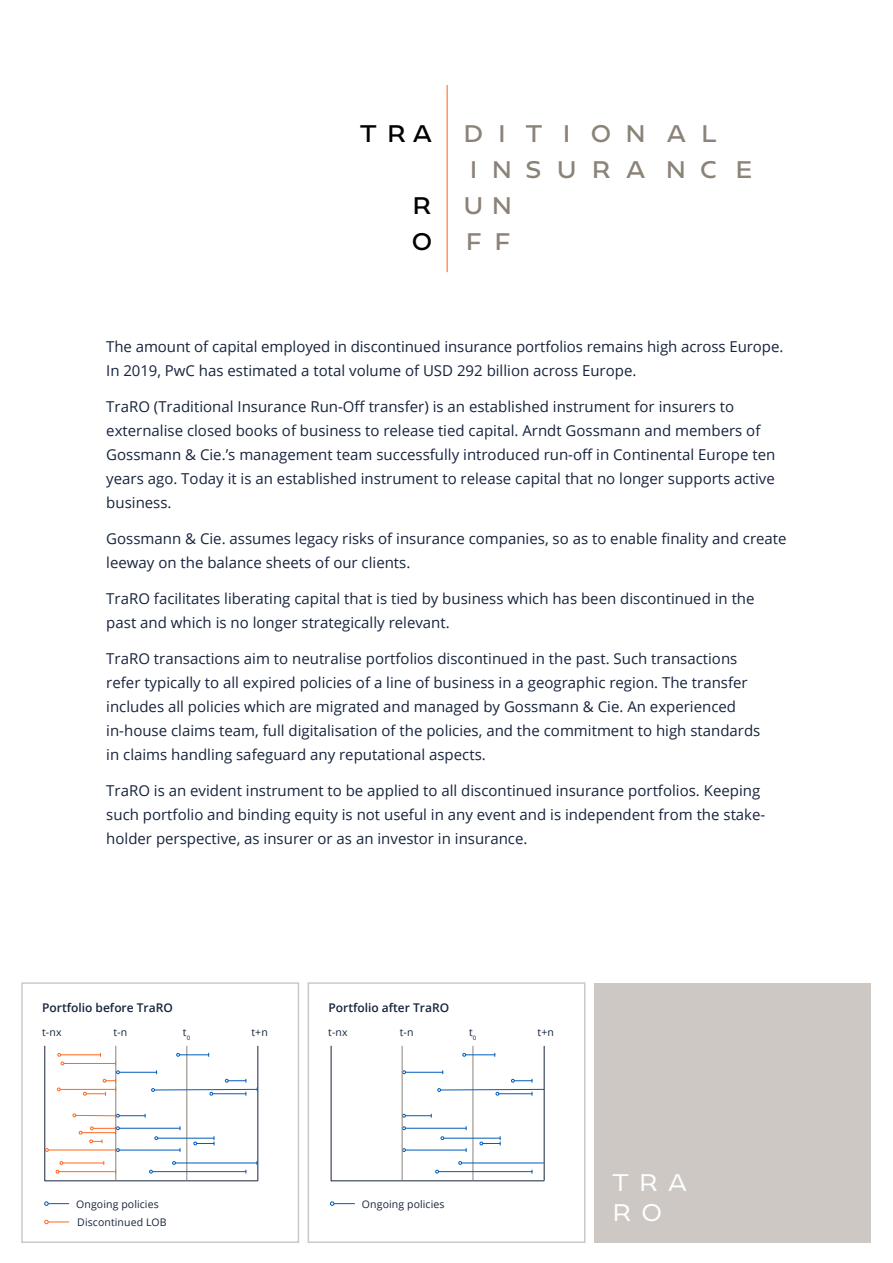
<style>
.page{position:relative;width:893px;height:1263px;background:#fff}
.page>*{position:absolute;margin:0;border:0;box-sizing:border-box;transform-origin:0 0}
.t1{font:21px/36px "Geometrica";letter-spacing:.725em;color:#8b8278}
.t2{font:21px/36px "Geometrica";color:#000}
.t3{font:21px/30px "Geometrica";color:#fff}
.t4{font:15px/24px "Open Sans";color:#17243d}
.t5{font:600 12px "Open Sans";color:#17243d}
.t6{font:10.5px "Open Sans";letter-spacing:.01em;color:#17243d}
.t7{font:6.15px "Open Sans";color:#17243d}
</style>
<div class="page">
<div style="left:21px;top:982px;width:278px;height:261px;border:2px solid #cdc8c4"></div>
<div style="left:308px;top:982px;width:277px;height:261px;border:2px solid #cdc8c4"></div>
<hr style="left:446px;top:85px;width:2px;height:187px;background:#ff864a">
<svg style="left:44px;top:1201px;width:25px;height:5px"></svg>
<svg style="left:330px;top:1201px;width:25px;height:5px"></svg>
<div style="left:595px;top:983px;width:276px;height:259px;background:#cdc8c4"></div>
<svg style="left:403px;top:1114px;width:29px;height:3px"></svg>
<hr style="left:119px;top:1128px;width:61px;height:1px;background:#005cb9">
<hr style="left:405px;top:1128px;width:61px;height:1px;background:#005cb9">
<hr style="left:119px;top:1150px;width:61px;height:1px;background:#005cb9">
<hr style="left:405px;top:1150px;width:61px;height:1px;background:#005cb9">
<svg style="left:403px;top:1148px;width:3px;height:4px"></svg>
<hr style="left:45px;top:1180px;width:213px;height:1px;background:#17243d">
<hr style="left:331px;top:1180px;width:213px;height:1px;background:#17243d">
<hr style="left:116px;top:1046px;width:1px;height:134px;background:#8b8278">
<hr style="left:187px;top:1046px;width:1px;height:134px;background:#8b8278">
<hr style="left:473px;top:1046px;width:1px;height:134px;background:#8b8278">
<hr style="left:45px;top:1046px;width:1px;height:135px;background:#17243d">
<hr style="left:258px;top:1046px;width:1px;height:134px;background:#17243d">
<hr style="left:61px;top:1054px;width:39px;height:1px;background:#ff671d">
<svg style="left:57px;top:1053px;width:4px;height:3px"></svg>
<hr style="left:76px;top:1115px;width:40px;height:1px;background:#ff671d">
<svg style="left:115px;top:1114px;width:31px;height:3px"></svg>
<hr style="left:64px;top:1063px;width:52px;height:1px;background:#ff671d">
<hr style="left:60px;top:1089px;width:56px;height:1px;background:#ff671d">
<hr style="left:82px;top:1132px;width:34px;height:1px;background:#ff671d">
<svg style="left:83px;top:1092px;width:23px;height:3px"></svg>
<hr style="left:63px;top:1162px;width:41px;height:1px;background:#ff671d">
<hr style="left:48px;top:1150px;width:68px;height:1px;background:#ff671d">
<svg style="left:45px;top:1148px;width:4px;height:4px"></svg>
<svg style="left:89px;top:1126px;width:31px;height:26px"></svg>
<hr style="left:59px;top:1171px;width:57px;height:1px;background:#ff671d">
<svg style="left:56px;top:1161px;width:7px;height:12px"></svg>
<hr style="left:179px;top:1054px;width:30px;height:1px;background:#005cb9">
<svg style="left:462px;top:1053px;width:33px;height:3px"></svg>
<hr style="left:119px;top:1072px;width:38px;height:1px;background:#005cb9">
<svg style="left:103px;top:1062px;width:17px;height:20px"></svg>
<hr style="left:406px;top:1072px;width:37px;height:1px;background:#005cb9">
<svg style="left:403px;top:1070px;width:3px;height:4px"></svg>
<hr style="left:158px;top:1138px;width:56px;height:1px;background:#005cb9">
<svg style="left:154px;top:1136px;width:4px;height:4px"></svg>
<hr style="left:444px;top:1138px;width:56px;height:1px;background:#005cb9">
<svg style="left:151px;top:1088px;width:107px;height:7px"></svg>
<svg style="left:437px;top:1088px;width:107px;height:7px"></svg>
<hr style="left:175px;top:1162px;width:82px;height:1px;background:#005cb9">
<svg style="left:172px;top:1161px;width:4px;height:4px"></svg>
<hr style="left:462px;top:1162px;width:81px;height:1px;background:#005cb9">
<svg style="left:458px;top:1161px;width:4px;height:4px"></svg>
<svg style="left:193px;top:1136px;width:22px;height:9px"></svg>
<svg style="left:480px;top:1136px;width:21px;height:9px"></svg>
<svg style="left:225px;top:1079px;width:22px;height:3px"></svg>
<svg style="left:511px;top:1079px;width:22px;height:3px"></svg>
<hr style="left:152px;top:1171px;width:94px;height:1px;background:#005cb9">
<hr style="left:438px;top:1171px;width:94px;height:1px;background:#005cb9">
<hr style="left:402px;top:1046px;width:1px;height:134px;background:#8b8278">
<hr style="left:331px;top:1046px;width:1px;height:135px;background:#17243d">
<hr style="left:544px;top:1046px;width:1px;height:134px;background:#17243d">
<svg style="left:44px;top:1220px;width:25px;height:4px"></svg>
<h1 class="t2" style="left:360px;top:116px;width:73px">TRA</h1>
<h1 class="t2" style="left:412px;top:188px;width:22px">R<br>O</h1>
<h1 class="t1" style="left:464px;top:116px;width:290px">DITIONAL<br>INSURA NC E<br>U N<br>F F</h1>
<p class="t4" style="left:106px;top:334px;width:678px">The amount of capital employed in discontinued insurance portfolios remains high across Europe.<br>In 2019, PwC has estimated a total volume of USD 292 billion across Europe.</p>
<p class="t4" style="left:106px;top:394px;width:670px">TraRO (Traditional Insurance Run-Off transfer) is an established instrument for insurers to externalise closed books of business to release tied capital. Arndt Gossmann and members of Gossmann &amp; Cie.’s management team successfully introduced run-off in Continental Europe ten years ago. Today it is an established instrument to release capital that no longer supports active business.</p>
<p class="t4" style="left:106px;top:526px;width:682px">Gossmann &amp; Cie. assumes legacy risks of insurance companies, so as to enable finality and create leeway on the balance sheets of our clients.</p>
<p class="t4" style="left:106px;top:586px;width:650px">TraRO facilitates liberating capital that is tied by business which has been discontinued in the past and which is no longer strategically relevant.</p>
<p class="t4" style="left:106px;top:646px;width:656px">TraRO transactions aim to neutralise portfolios discontinued in the past. Such transactions refer typically to all expired policies of a line of business in a geographic region. The transfer includes all policies which are migrated and managed by Gossmann &amp; Cie. An experienced in-house claims team, full digitalisation of the policies, and the commitment to high standards in claims handling safeguard any reputational aspects.</p>
<p class="t4" style="left:106px;top:778px;width:660px">TraRO is an evident instrument to be applied to all discontinued insurance portfolios. Keeping such portfolio and binding equity is not useful in any event and is independent from the stake&shy;holder perspective, as insurer or as an investor in insurance.</p>
<p class="t5" style="left:42px;top:999px;width:132px">Portfolio before TraRO</p>
<p class="t5" style="left:328px;top:999px;width:122px">Portfolio after TraRO</p>
<p class="t6" style="left:42px;top:1025px;width:21px">t-nx</p>
<p class="t6" style="left:114px;top:1025px;width:15px">t-n</p>
<p class="t6" style="left:183px;top:1025px;width:5px">t</p>
<p class="t6" style="left:251px;top:1025px;width:18px">t+n</p>
<p class="t6" style="left:328px;top:1025px;width:21px">t-nx</p>
<p class="t6" style="left:400px;top:1025px;width:15px">t-n</p>
<p class="t6" style="left:538px;top:1025px;width:18px">t+n</p>
<p class="t7" style="left:187px;top:1033px;width:5px">0</p>
<p class="t6" style="left:469px;top:1025px;width:9px">t<sub>0</sub></p>
<p class="t6" style="left:76px;top:1197px;width:84px">Ongoing policies</p>
<p class="t6" style="left:362px;top:1197px;width:84px">Ongoing policies</p>
<p class="t6" style="left:77px;top:1215px;width:91px">Discontinued LOB</p>
<h1 class="t3" style="left:612px;top:1167px;width:76px">TRA<br>R O</h1>
</div>
